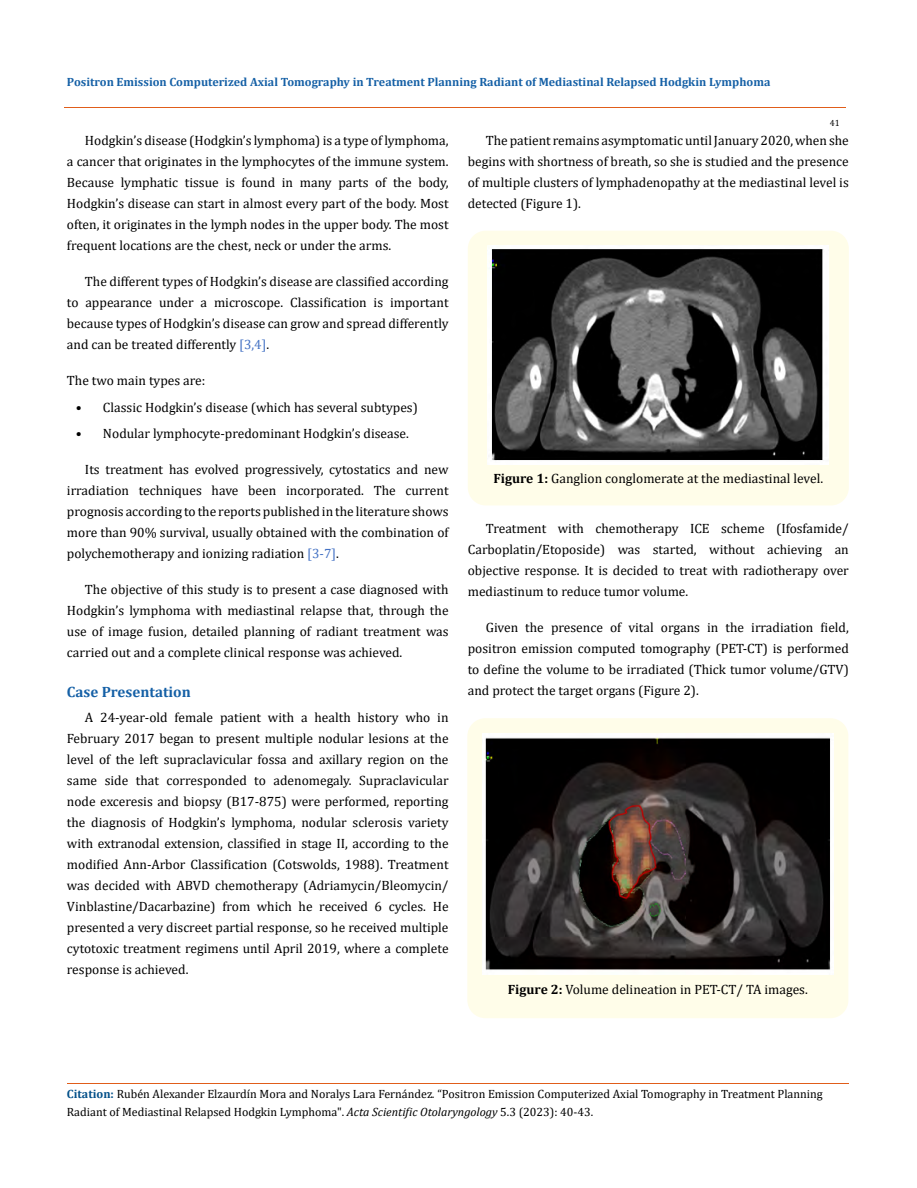
<style>
.page{position:relative;width:917px;height:1188px;background:#fff}
.page>*{position:absolute;margin:0;border:0;box-sizing:border-box;transform-origin:0 0}
.t1{font:700 15px "Cambria";color:#1560a6}
.t2{font:13.5px/21px "Cambria";color:#000;text-align:justify}
.t3{font:12px/18px "Cambria";color:#000}
.t4{font:700 12px "Cambria";color:#1560a6}
.t5{font:9px "Cambria";color:#000}
.s1{color:#4472c4}
.s2{font-weight:700}
.s3{font-weight:700;color:#035089}
.s4{font-style:italic}
</style>
<div class="page">
<div style="left:468px;top:231px;width:380px;height:274px;background:#fffde9;border-radius:18px"></div>
<img style="left:487px;top:245px;width:341px;height:220px">
<div style="left:467px;top:718px;width:381px;height:300px;background:#fffde9;border-radius:18px"></div>
<img style="left:483px;top:733px;width:350px;height:241px">
<hr style="left:64px;top:108px;width:781px;height:1px;background:#e05d1a">
<hr style="left:67px;top:1083px;width:781px;height:1px;background:#e05d1a">
<p class="t4" style="left:67px;top:73px;width:705px">Positron Emission Computerized Axial Tomography in Treatment Planning Radiant of Mediastinal Relapsed Hodgkin Lymphoma</p>
<p class="t5" style="left:829px;top:118px;width:11px">41</p>
<p class="t2" style="left:67px;top:130px;width:383px;text-indent:18px">Hodgkin’s disease (Hodgkin’s lymphoma) is a type of lymphoma, a cancer that originates in the lymphocytes of the immune system.<br>Because lymphatic tissue is found in many parts of the body, Hodgkin’s disease can start in almost every part of the body. Most often, it originates in the lymph nodes in the upper body. The most frequent locations are the chest, neck or under the arms.</p>
<p class="t2" style="left:67px;top:271px;width:383px;text-indent:18px">The different types of Hodgkin’s disease are classified according to appearance under a microscope. Classification is important because types of Hodgkin’s disease can grow and spread differently and can be treated differently <span class="s1">[3,4]</span>.</p>
<p class="t2" style="left:67px;top:370px;width:140px">The two main types are:</p>
<p class="t2" style="left:76px;top:397px;width:343px">• Classic Hodgkin’s disease (which has several subtypes)</p>
<p class="t2" style="left:76px;top:423px;width:334px">• Nodular lymphocyte-predominant Hodgkin’s disease.</p>
<p class="t2" style="left:67px;top:459px;width:383px;text-indent:18px">Its treatment has evolved progressively, cytostatics and new irradiation techniques have been incorporated. The current prognosis according to the reports published in the literature shows more than 90% survival, usually obtained with the combination of polychemotherapy and ionizing radiation <span class="s1">[3-7]</span>.</p>
<p class="t2" style="left:67px;top:579px;width:383px;text-indent:18px">The objective of this study is to present a case diagnosed with Hodgkin’s lymphoma with mediastinal relapse that, through the use of image fusion, detailed planning of radiant treatment was carried out and a complete clinical response was achieved.</p>
<p class="t1" style="left:67px;top:681px;width:125px">Case Presentation</p>
<p class="t2" style="left:67px;top:707px;width:383px;text-indent:18px">A 24-year-old female patient with a health history who in February 2017 began to present multiple nodular lesions at the level of the left supraclavicular fossa and axillary region on the same side that corresponded to adenomegaly. Supraclavicular node exceresis and biopsy (B17-875) were performed, reporting the diagnosis of Hodgkin’s lymphoma, nodular sclerosis variety with extranodal extension, classified in stage II, according to the modified Ann-Arbor Classification (Cotswolds, 1988). Treatment was decided with ABVD chemotherapy (Adriamycin/Bleomycin/ Vinblastine/Dacarbazine) from which he received 6 cycles. He presented a very discreet partial response, so he received multiple cytotoxic treatment regimens until April 2019, where a complete response is achieved.</p>
<p class="t2" style="left:468px;top:130px;width:382px;text-indent:18px">The patient remains asymptomatic until January 2020, when she begins with shortness of breath, so she is studied and the presence of multiple clusters of lymphadenopathy at the mediastinal level is detected (Figure 1).</p>
<p class="t2" style="left:493px;top:468px;width:331px"><span class="s2">Figure 1:</span> Ganglion conglomerate at the mediastinal level.</p>
<p class="t2" style="left:468px;top:518px;width:382px;text-indent:18px">Treatment with chemotherapy ICE scheme (Ifosfamide/ Carboplatin/Etoposide) was started, without achieving an objective response. It is decided to treat with radiotherapy over mediastinum to reduce tumor volume.</p>
<p class="t2" style="left:468px;top:617px;width:382px;text-indent:18px">Given the presence of vital organs in the irradiation field, positron emission computed tomography (PET-CT) is performed to define the volume to be irradiated (Thick tumor volume/GTV) and protect the target organs (Figure 2).</p>
<p class="t2" style="left:508px;top:979px;width:301px"><span class="s2">Figure 2:</span> Volume delineation in PET-CT/ TA images.</p>
<p class="t3" style="left:67px;top:1085px;width:757px"><span class="s3">Citation:</span> Rubén Alexander Elzaurdín Mora and Noralys Lara Fernández<span class="s4">.</span> “Positron Emission Computerized Axial Tomography in Treatment Planning<br>Radiant of Mediastinal Relapsed Hodgkin Lymphoma". <span class="s4">Acta Scientific Otolaryngology</span> 5.3 (2023): 40-43.</p>
</div>
